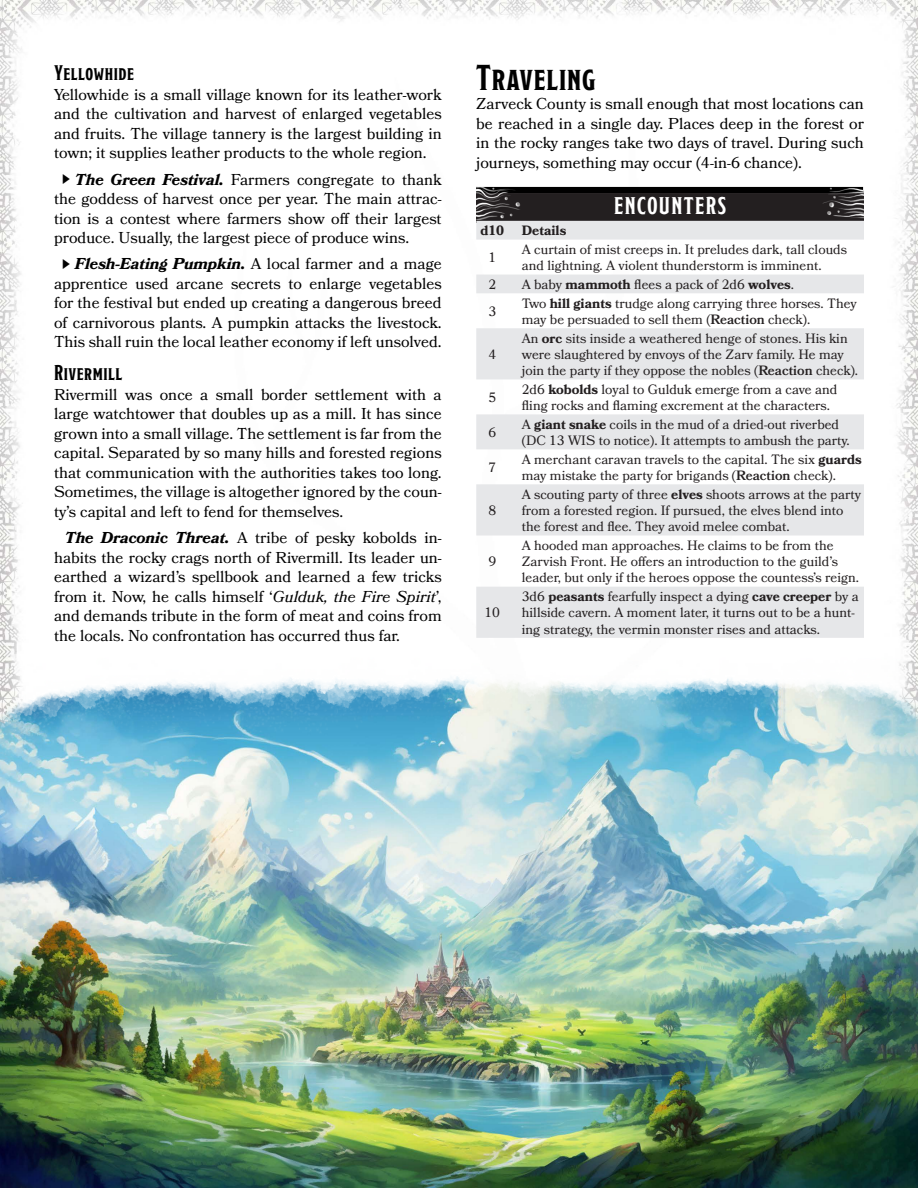
<style>
.page{position:relative;width:918px;height:1188px;background:#fff}
.page>*{position:absolute;margin:0;border:0;box-sizing:border-box;transform-origin:0 0}
.Heading_1{font:36px "Modesto Condensed";letter-spacing:.025em;color:#010101}
.Random_Encounters_Ta{font:700 24px "Modesto Condensed";letter-spacing:.06em;color:#fff}
.Heading_2{font:700 21px "Modesto Condensed";letter-spacing:.025em;color:#010101}
.Core_Body{font:15.75px/19.5px "Bookmania";color:#010101;text-align:justify}
.Inline_Subhead{font:15.75px/19.5px "Bookmania";color:#010101;text-align:justify}
.Lines{font:13.5px/16.2px "Bookmania";color:#231f20}
.Numbers{font:13.5px "Bookmania";color:#231f20}
.Lines-2{font:700 13.5px "Bookmania";color:#231f20}
.Numbers-2{font:700 13.5px "Bookmania";color:#231f20}
.s1{font-family:"Hira Kaku Pro W3";font-size:10.5px;color:#000}
.s2{font-weight:700;font-style:italic}
.s3{font-style:italic}
.s4{font-weight:700}
.s5{font-weight:600}
</style>
<div class="page">
<img style="left:0;top:0;width:918px;height:612px">
<div style="left:476px;top:190px;width:388px;height:32px;background:linear-gradient(to right,#464345,#464345)"></div>
<svg style="left:476px;top:221px;width:388px;height:391px;fill:#ecedef"></svg>
<img style="left:476px;top:186px;width:388px;height:33px">
<img style="left:0;top:612px;width:918px;height:576px">
<p class="Heading_2" style="left:54px;top:63px;width:81px">Yellowhide</p>
<p class="Core_Body" style="left:54px;top:85px;width:389px">Yellowhide is a small village known for its leather-work and the cultivation and harvest of enlarged vegetables and fruits. The village tannery is the largest building in town; it supplies leather products to the whole region.</p>
<p class="Core_Body" style="left:54px;top:169px;width:389px;text-indent:7px"><span class="s1">▶</span> <span class="s2">The Green Festival.</span> Farmers congregate to thank the goddess of harvest once per year. The main attrac&shy;tion is a contest where farmers show off their largest produce. Usually, the largest piece of produce wins.</p>
<p class="Core_Body" style="left:54px;top:254px;width:389px;text-align:center"><span class="s1">▶</span> <span class="s2">Flesh-Eating Pumpkin.</span> A local farmer and a mage apprentice used arcane secrets to enlarge vegetables for the festival but ended up creating a dangerous breed of carnivorous plants. A pumpkin attacks the livestock.<br>This shall ruin the local leather economy if left unsolved.</p>
<p class="Heading_2" style="left:54px;top:363px;width:70px">Rivermill</p>
<p class="Core_Body" style="left:54px;top:385px;width:389px">Rivermill was once a small border settlement with a large watchtower that doubles up as a mill. It has since grown into a small village. The settlement is far from the capital. Separated by so many hills and forested regions that communication with the authorities takes too long.<br>Sometimes, the village is altogether ignored by the coun&shy;ty’s capital and left to fend for themselves.</p>
<p class="Inline_Subhead" style="left:54px;top:528px;width:389px;text-indent:11px"><span class="s2">The Draconic Threat.</span> A tribe of pesky kobolds in&shy;habits the rocky crags north of Rivermill. Its leader un&shy;earthed a wizard’s spellbook and learned a few tricks from it. Now, he calls himself ‘<span class="s3">Gulduk, the Fire Spirit</span>’, and demands tribute in the form of meat and coins from the locals. No confrontation has occurred thus far.</p>
<p class="Heading_1" style="left:476px;top:59px;width:121px">Traveling</p>
<p class="Core_Body" style="left:476px;top:94px;width:389px">Zarveck County is small enough that most locations can be reached in a single day. Places deep in the forest or in the rocky ranges take two days of travel. During such journeys, something may occur (4-in-6 chance).</p>
<p class="Random_Encounters_Ta" style="left:614px;top:194px;width:114px">ENCOUNTERS</p>
<p class="Numbers-2" style="left:480px;top:223px;width:25px">d10</p>
<p class="Lines-2" style="left:522px;top:223px;width:46px">Details</p>
<p class="Numbers" style="left:488px;top:250px;width:9px">1</p>
<p class="Lines" style="left:522px;top:241px;width:327px">A curtain of mist creeps in. It preludes dark, tall clouds and lightning. A violent thunderstorm is imminent.</p>
<p class="Numbers" style="left:488px;top:276px;width:9px">2</p>
<p class="Lines" style="left:522px;top:276px;width:274px">A baby <span class="s4">mammoth</span> flees a pack of 2d6 <span class="s4">wolves</span>.</p>
<p class="Numbers" style="left:488px;top:303px;width:9px">3</p>
<p class="Lines" style="left:522px;top:295px;width:336px">Two <span class="s4">hill giants</span> trudge along carrying three horses. They may be persuaded to sell them (<span class="s5">Reaction</span> check).</p>
<p class="Numbers" style="left:488px;top:346px;width:9px">4</p>
<p class="Lines" style="left:522px;top:330px;width:338px">An <span class="s4">orc</span> sits inside a weathered henge of stones. His kin were slaughtered by envoys of the Zarv family. He may join the party if they oppose the nobles (<span class="s5">Reaction</span> check).</p>
<p class="Numbers" style="left:488px;top:389px;width:9px">5</p>
<p class="Lines" style="left:522px;top:381px;width:317px">2d6 <span class="s4">kobolds</span> loyal to Gulduk emerge from a cave and fling rocks and flaming excrement at the characters.</p>
<p class="Numbers" style="left:488px;top:424px;width:9px">6</p>
<p class="Lines" style="left:522px;top:416px;width:329px">A <span class="s4">giant snake</span> coils in the mud of a dried-out riverbed (DC 13 WIS to notice). It attempts to ambush the party.</p>
<p class="Numbers" style="left:488px;top:459px;width:9px">7</p>
<p class="Lines" style="left:522px;top:451px;width:341px">A merchant caravan travels to the capital. The six <span class="s4">guards </span>may mistake the party for brigands (<span class="s5">Reaction</span> check).</p>
<p class="Numbers" style="left:488px;top:502px;width:9px">8</p>
<p class="Lines" style="left:522px;top:486px;width:341px">A scouting party of three <span class="s4">elves</span> shoots arrows at the party from a forested region. If pursued, the elves blend into the forest and flee. They avoid melee combat.</p>
<p class="Numbers" style="left:488px;top:554px;width:9px">9</p>
<p class="Numbers" style="left:485px;top:605px;width:17px">10</p>
<p class="Lines" style="left:522px;top:537px;width:339px">A hooded man approaches. He claims to be from the<br>Zarvish Front. He offers an introduction to the guild’s leader, but only if the heroes oppose the countess’s reign.</p>
<p class="Lines" style="left:522px;top:588px;width:338px">3d6 <span class="s4">peasants</span> fearfully inspect a dying <span class="s4">cave creeper</span> by a hillside cavern. A moment later, it turns out to be a hunt&shy;ing strategy, the vermin monster rises and attacks.</p>
</div>
